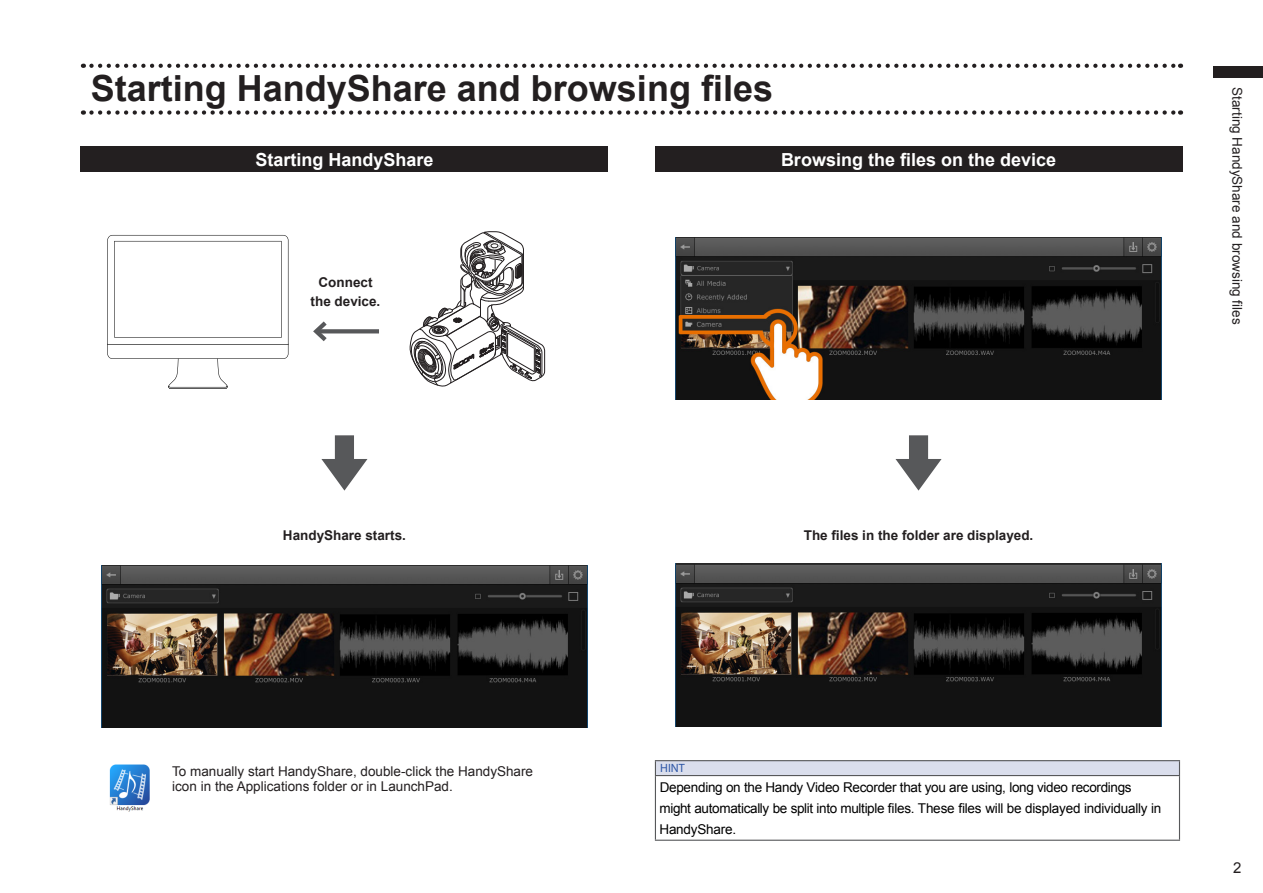
<style>
.page{position:relative;width:1263px;height:893px;background:#fff}
.page>*{position:absolute;margin:0;border:0;box-sizing:border-box;transform-origin:0 0}
.章タイトル{font:700 36px "Arial";color:#231f20}
.節タイトル{font:700 18px "Arial";color:#fff}
.t1{font:15px "Arial";color:#231f20}
.t2{font:13.5px/21.3px "Arial";letter-spacing:-.02em;color:#000}
.t3{font:13.5px "Arial";color:#231f20}
.t4{font:700 13.5px "Arial";color:#231f20}
.HINT-title{font:12px "Myriad Pro";color:#2d56a5}
</style>
<div class="page">
<div style="left:1213px;top:66px;width:50px;height:12px;background:#231f20"></div>
<div style="left:655px;top:147px;width:527px;height:25px;background:#231f20"></div>
<div style="left:81px;top:147px;width:527px;height:25px;background:#231f20"></div>
<svg style="left:91px;top:64px;width:1090px;height:4px"></svg>
<svg style="left:91px;top:110px;width:1090px;height:5px"></svg>
<img style="left:676px;top:238px;width:485px;height:162px">
<div style="left:338px;top:435px;width:13px;height:37px;background:#57585a"></div>
<svg style="left:321px;top:459px;width:46px;height:32px"></svg>
<div style="left:912px;top:435px;width:13px;height:37px;background:#57585a"></div>
<svg style="left:895px;top:459px;width:46px;height:32px"></svg>
<img style="left:109px;top:764px;width:41px;height:48px">
<img style="left:102px;top:565px;width:485px;height:162px">
<img style="left:676px;top:564px;width:485px;height:162px">
<div style="left:655px;top:761px;width:524px;height:14px;background:#dadeec"></div>
<hr style="left:655px;top:760px;width:525px;height:1px;background:#57585a">
<svg style="left:655px;top:761px;width:1px;height:14px"></svg>
<svg style="left:1179px;top:761px;width:1px;height:14px"></svg>
<hr style="left:655px;top:775px;width:525px;height:1px;background:#57585a">
<hr style="left:655px;top:776px;width:1px;height:64px;background:#57585a">
<hr style="left:1179px;top:776px;width:1px;height:64px;background:#57585a">
<hr style="left:655px;top:840px;width:525px;height:1px;background:#57585a">
<svg style="left:107px;top:235px;width:182px;height:154px"></svg>
<svg style="left:331px;top:329px;width:48px;height:4px"></svg>
<svg style="left:313px;top:321px;width:18px;height:21px"></svg>
<svg style="left:410px;top:231px;width:135px;height:156px"></svg>
<p class="章タイトル" style="left:91px;top:65px;width:684px">Starting HandyShare and browsing files</p>
<p class="節タイトル" style="left:255px;top:148px;width:180px">Starting HandyShare</p>
<p class="節タイトル" style="left:781px;top:148px;width:277px">Browsing the files on the device</p>
<p class="t4" style="left:318px;top:273px;width:55px">Connect</p>
<p class="t4" style="left:311px;top:292px;width:71px">the device.</p>
<p class="t4" style="left:283px;top:526px;width:125px">HandyShare starts.</p>
<p class="t4" style="left:804px;top:526px;width:231px">The files in the folder are displayed.</p>
<p class="t3" style="left:1246px;top:87px;width:239px;rotate:90deg">Starting HandyShare and browsing files</p>
<p class="t3" style="left:172px;top:762px;width:362px">To manually start HandyShare, double-click the HandyShare</p>
<p class="t3" style="left:172px;top:778px;width:282px">icon in the Applications folder or in LaunchPad.</p>
<p class="HINT-title" style="left:660px;top:760px;width:26px">HINT</p>
<p class="t2" style="left:659px;top:776px;width:503px">Depending on the Handy Video Recorder that you are using, long video recordings might automatically be split into multiple files. These files will be displayed individually in<br>HandyShare.</p>
<p class="t1" style="left:1233px;top:858px;width:10px">2</p>
</div>
